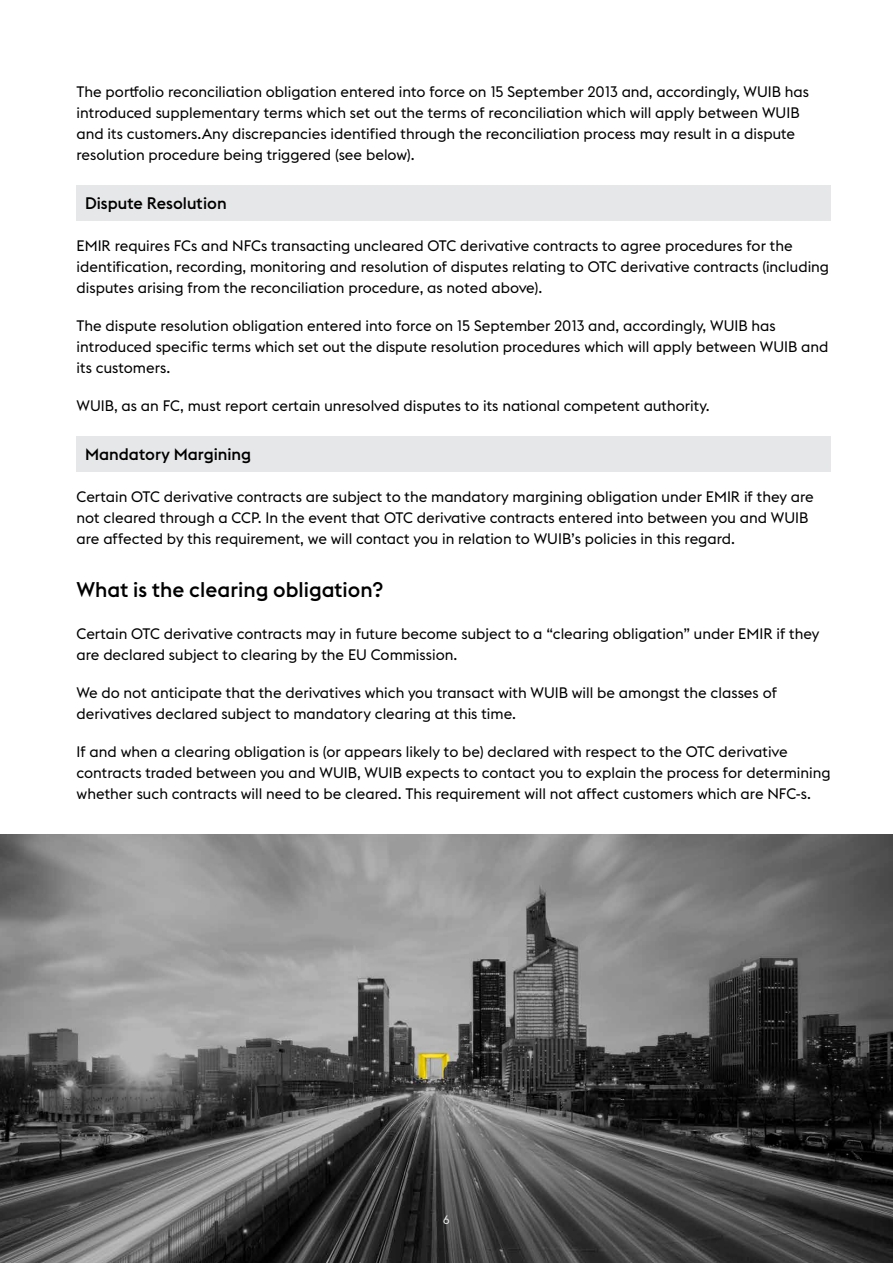
<style>
.page{position:relative;width:893px;height:1263px;background:#fff}
.page>*{position:absolute;margin:0;border:0;box-sizing:border-box;transform-origin:0 0}
.t1{font:500 21px "Euclid WU";color:#000}
.t2{font:500 16.5px "Euclid WU";color:#000}
.t3{font:15px/21px "Euclid WU";color:#000}
.t4{font:12px "Euclid WU";color:#e6e7e8}
</style>
<div class="page">
<div style="left:77px;top:185px;width:754px;height:35px;background:#e6e7e8"></div>
<div style="left:77px;top:436px;width:754px;height:35px;background:#e6e7e8"></div>
<img style="left:0;top:835px;width:893px;height:428px">
<p class="t3" style="left:77px;top:81px;width:734px">The portfolio reconciliation obligation entered into force on 15 September 2013 and, accordingly, WUIB has introduced supplementary terms which set out the terms of reconciliation which will apply between WUIB and its customers.Any discrepancies identified through the reconciliation process may result in a dispute resolution procedure being triggered (see below).</p>
<p class="t2" style="left:85px;top:193px;width:143px">Dispute Resolution</p>
<p class="t3" style="left:77px;top:235px;width:754px">EMIR requires FCs and NFCs transacting uncleared OTC derivative contracts to agree procedures for the identification, recording, monitoring and resolution of disputes relating to OTC derivative contracts (including disputes arising from the reconciliation procedure, as noted above).</p>
<p class="t3" style="left:77px;top:315px;width:753px">The dispute resolution obligation entered into force on 15 September 2013 and, accordingly, WUIB has introduced specific terms which set out the dispute resolution procedures which will apply between WUIB and its customers.</p>
<p class="t3" style="left:77px;top:395px;width:635px">WUIB, as an FC, must report certain unresolved disputes to its national competent authority.</p>
<p class="t2" style="left:85px;top:444px;width:168px">Mandatory Margining</p>
<p class="t3" style="left:77px;top:486px;width:739px">Certain OTC derivative contracts are subject to the mandatory margining obligation under EMIR if they are not cleared through a CCP. In the event that OTC derivative contracts entered into between you and WUIB are affected by this requirement, we will contact you in relation to WUIB’s policies in this regard.</p>
<h1 class="t1" style="left:77px;top:577px;width:308px">What is the clearing obligation?</h1>
<p class="t3" style="left:77px;top:623px;width:744px">Certain OTC derivative contracts may in future become subject to a “clearing obligation” under EMIR if they are declared subject to clearing by the EU Commission.</p>
<p class="t3" style="left:77px;top:682px;width:702px">We do not anticipate that the derivatives which you transact with WUIB will be amongst the classes of derivatives declared subject to mandatory clearing at this time.</p>
<p class="t3" style="left:77px;top:741px;width:756px">If and when a clearing obligation is (or appears likely to be) declared with respect to the OTC derivative contracts traded between you and WUIB, WUIB expects to contact you to explain the process for determining whether such contracts will need to be cleared. This requirement will not affect customers which are NFC-s.</p>
<p class="t4" style="left:443px;top:1213px;width:8px">6</p>
</div>
